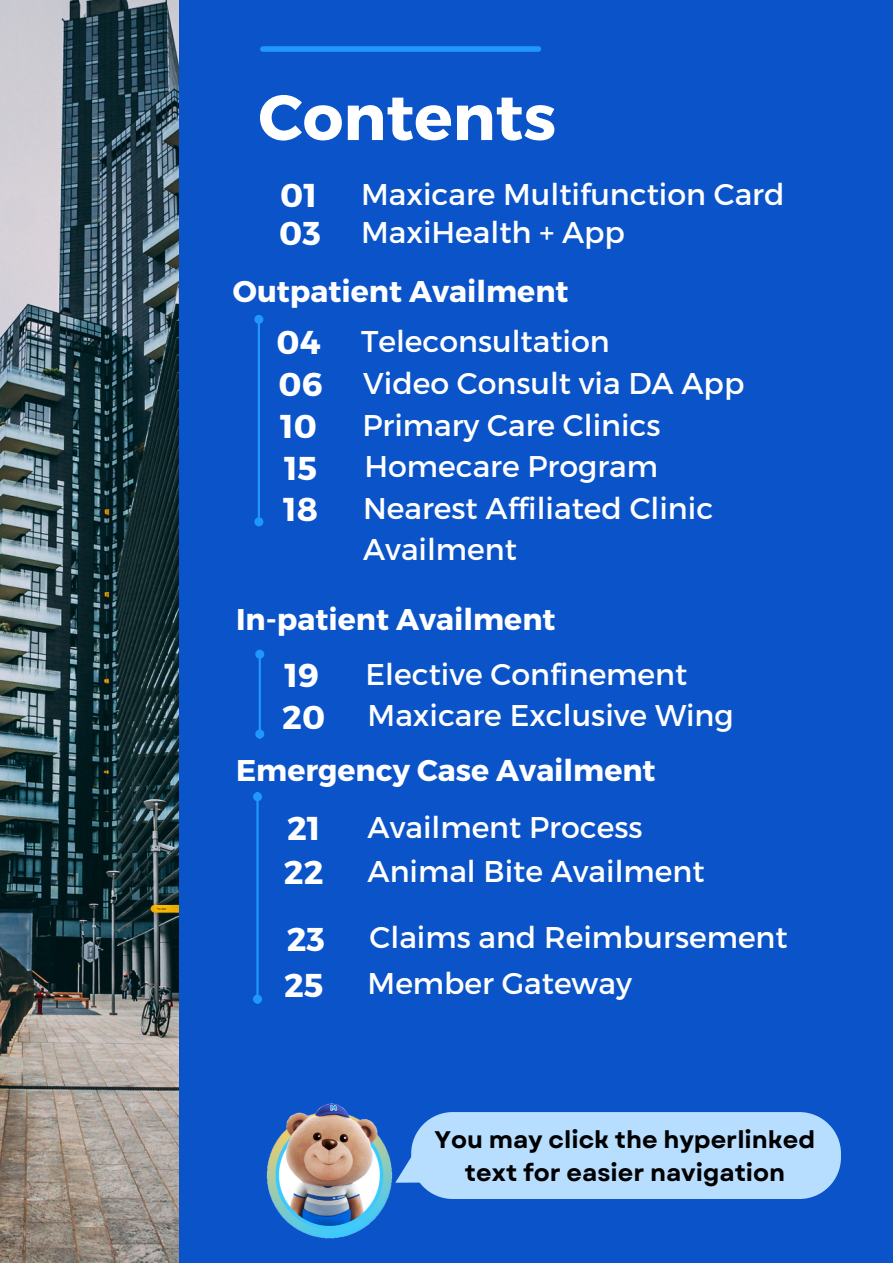
<style>
.page{position:relative;width:893px;height:1264px;background:#fff}
.page>*{position:absolute;margin:0;border:0;box-sizing:border-box;transform-origin:0 0}
.t1{font:700 63.9px "Montserrat";color:#fff}
.t2{font:700 33px "Montserrat";color:#fff}
.t3{font:30px/41.5px "Montserrat";color:#fff}
.t4{font:700 30px "Montserrat";color:#fff}
.t5{font:700 24px/32.5px "Garet";color:#000;text-align:center}
</style>
<div class="page">
<div style="left:0;top:0;width:892px;height:1262px;background:#0a53c9"></div>
<img style="left:0;top:0;width:179px;height:1262px">
<div style="left:263px;top:46px;width:275px;height:6px;background:#1f97fb"></div>
<hr style="left:258px;top:323px;width:2px;height:195px;background:#1f97fb">
<div style="left:255px;top:316px;width:7px;height:7px;background:#1f97fb;border-radius:50%"></div>
<div style="left:254px;top:315px;width:9px;height:9px;border:2px solid #1f97fb;border-radius:50%"></div>
<div style="left:255px;top:518px;width:7px;height:7px;background:#1f97fb;border-radius:50%"></div>
<div style="left:254px;top:517px;width:9px;height:9px;border:2px solid #1f97fb;border-radius:50%"></div>
<hr style="left:259px;top:658px;width:2px;height:72px;background:#1f97fb">
<div style="left:256px;top:651px;width:7px;height:6px;background:#1f97fb;border-radius:50%"></div>
<div style="left:255px;top:649px;width:9px;height:9px;border:2px solid #1f97fb;border-radius:50%"></div>
<div style="left:256px;top:730px;width:7px;height:7px;background:#1f97fb;border-radius:50%"></div>
<div style="left:255px;top:729px;width:9px;height:9px;border:2px solid #1f97fb;border-radius:50%"></div>
<img style="left:266px;top:1103px;width:127px;height:136px">
<div style="left:411px;top:1112px;width:429px;height:86px;background:#b7deff;border-radius:42px"></div>
<svg style="left:395px;top:1147px;width:24px;height:35px"></svg>
<hr style="left:256px;top:800px;width:3px;height:195px;background:#1f97fb">
<div style="left:254px;top:793px;width:7px;height:7px;background:#1f97fb;border-radius:50%"></div>
<div style="left:253px;top:792px;width:9px;height:9px;border:2px solid #1f97fb;border-radius:50%"></div>
<div style="left:254px;top:995px;width:7px;height:7px;background:#1f97fb;border-radius:50%"></div>
<div style="left:253px;top:994px;width:9px;height:9px;border:2px solid #1f97fb;border-radius:50%"></div>
<p class="t1" style="left:258px;top:76px;width:299px">Contents</p>
<p class="t2" style="left:280px;top:174px;width:38px">01</p>
<p class="t3" style="left:361px;top:172px;width:425px">Maxicare Multifunction Card</p>
<p class="t3" style="left:361px;top:210px;width:265px">MaxiHealth + App</p>
<p class="t2" style="left:279px;top:212px;width:43px">03</p>
<p class="t4" style="left:233px;top:272px;width:337px">Outpatient Availment</p>
<p class="t2" style="left:276px;top:321px;width:46px">04</p>
<p class="t3" style="left:361px;top:319px;width:250px">Teleconsultation</p>
<p class="t2" style="left:278px;top:363px;width:46px">06</p>
<p class="t3" style="left:363px;top:361px;width:383px">Video Consult via DA App</p>
<p class="t2" style="left:280px;top:404px;width:38px">10</p>
<p class="t3" style="left:362px;top:402px;width:299px">Primary Care Clinics</p>
<p class="t2" style="left:284px;top:446px;width:35px">15</p>
<p class="t3" style="left:364px;top:444px;width:295px">Homecare Program</p>
<p class="t3" style="left:363px;top:485px;width:351px">Nearest Affiliated Clinic<br>Availment</p>
<p class="t2" style="left:283px;top:488px;width:36px">18</p>
<p class="t4" style="left:236px;top:600px;width:321px">In-patient Availment</p>
<p class="t2" style="left:284px;top:653px;width:36px">19</p>
<p class="t3" style="left:365px;top:651px;width:323px">Elective Confinement</p>
<p class="t2" style="left:282px;top:695px;width:44px">20</p>
<p class="t3" style="left:367px;top:693px;width:367px">Maxicare Exclusive Wing</p>
<p class="t4" style="left:236px;top:750px;width:421px">Emergency Case Availment</p>
<p class="t2" style="left:287px;top:806px;width:35px">21</p>
<p class="t3" style="left:367px;top:804px;width:276px">Availment Process</p>
<p class="t2" style="left:284px;top:850px;width:41px">22</p>
<p class="t3" style="left:367px;top:848px;width:338px">Animal Bite Availment</p>
<p class="t2" style="left:286px;top:917px;width:40px">23</p>
<p class="t3" style="left:369px;top:915px;width:419px">Claims and Reimbursement</p>
<p class="t2" style="left:284px;top:963px;width:41px">25</p>
<p class="t3" style="left:367px;top:961px;width:266px">Member Gateway</p>
<p class="t5" style="left:434px;top:1123px;width:382px">You may click the hyperlinked text for easier navigation</p>
</div>
